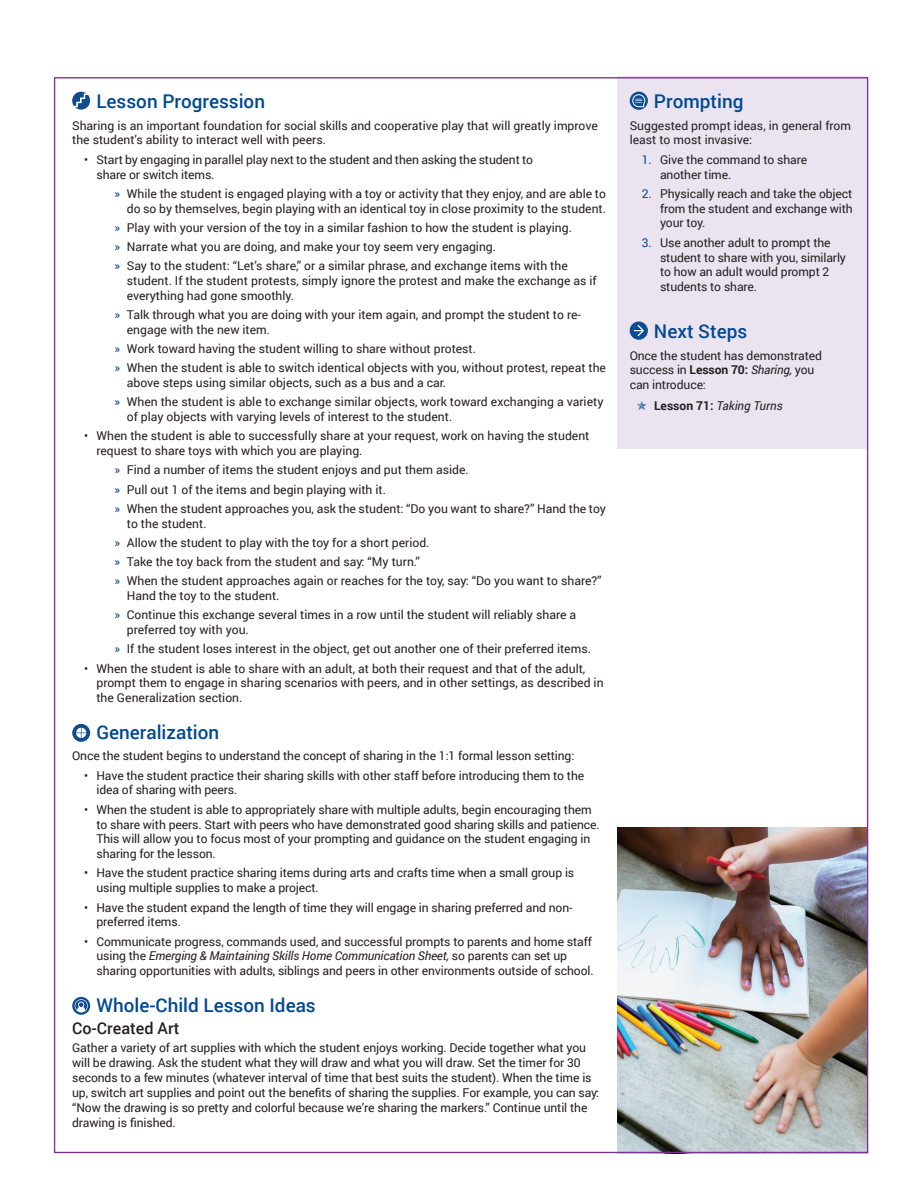
<style>
.page{position:relative;width:918px;height:1188px;background:#fff}
.page>*{position:absolute;margin:0;border:0;box-sizing:border-box;transform-origin:0 0}
.t1{font:500 18.9px "Roboto";color:#014990}
.t2{font:500 16.2px "Roboto";color:#231f20}
.t3{font:12.15px/14.9px "Roboto";letter-spacing:-.005em;color:#231f20}
.t4{font:italic 12.15px "Roboto";color:#231f20}
.s1{color:#014990}
.s2{font-style:italic}
.s3{font-weight:700}
.s4{font-weight:700;font-style:normal}
</style>
<div class="page">
<svg style="left:72px;top:92px;width:18px;height:18px"></svg>
<svg style="left:72px;top:724px;width:18px;height:18px"></svg>
<svg style="left:76px;top:728px;width:10px;height:10px"></svg>
<svg style="left:72px;top:997px;width:18px;height:18px"></svg>
<svg style="left:75px;top:999px;width:13px;height:13px"></svg>
<div style="left:618px;top:77px;width:249px;height:372px;background:#ebe4f0"></div>
<svg style="left:630px;top:92px;width:18px;height:18px"></svg>
<svg style="left:632px;top:94px;width:13px;height:13px"></svg>
<div style="left:630px;top:322px;width:18px;height:18px;background:#0d4c8e;border-radius:50%"></div>
<svg style="left:634px;top:325px;width:10px;height:11px"></svg>
<img style="left:618px;top:828px;width:248px;height:323px">
<p class="t1" style="left:96px;top:88px;width:170px">Lesson Progression</p>
<p class="t3" style="left:72px;top:117px;width:527px">Sharing is an important foundation for social skills and cooperative play that will greatly improve the student’s ability to interact well with peers.</p>
<p class="t3" style="left:96px;top:151px;width:438px;text-indent:-12px">• Start by engaging in parallel play next to the student and then asking the student to share or switch items.</p>
<p class="t3" style="left:115px;top:186px;width:493px;text-align:right"><span class="s1">»</span> While the student is engaged playing with a toy or activity that they enjoy, and are able to do so by themselves, begin playing with an identical toy in close proximity to the student.</p>
<p class="t3" style="left:115px;top:217px;width:459px;line-height:19.2px"><span class="s1">»</span> Play with your version of the toy in a similar fashion to how the student is playing. <span class="s1">»</span> Narrate what you are doing, and make your toy seem very engaging.<br><span class="s1">»</span> Say to the student: “Let’s share,” or a similar phrase, and exchange items with the</p>
<p class="t3" style="left:127px;top:273px;width:472px">student. If the student protests, simply ignore the protest and make the exchange as if everything had gone smoothly.</p>
<p class="t3" style="left:127px;top:307px;width:456px;text-indent:-12px"><span class="s1">»</span> Talk through what you are doing with your item again, and prompt the student to re&shy;engage with the new item.</p>
<p class="t3" style="left:115px;top:339px;width:493px;line-height:19.2px"><span class="s1">»</span> Work toward having the student willing to share without protest.<br><span class="s1">»</span> When the student is able to switch identical objects with you, without protest, repeat the</p>
<p class="t3" style="left:115px;top:373px;width:490px;line-height:19.2px;text-indent:12px">above steps using similar objects, such as a bus and a car.<br><span class="s1">»</span> When the student is able to exchange similar objects, work toward exchanging a variety</p>
<p class="t3" style="left:127px;top:409px;width:327px">of play objects with varying levels of interest to the student.</p>
<p class="t3" style="left:96px;top:428px;width:495px;text-indent:-12px">• When the student is able to successfully share at your request, work on having the student request to share toys with which you are playing.</p>
<p class="t3" style="left:115px;top:460px;width:493px;line-height:19.2px"><span class="s1">»</span> Find a number of items the student enjoys and put them aside.<br><span class="s1">»</span> Pull out 1 of the items and begin playing with it.<br><span class="s1">»</span> When the student approaches you, ask the student: “Do you want to share?” Hand the toy</p>
<p class="t3" style="left:115px;top:513px;width:489px;line-height:19.2px;text-indent:12px">to the student.<br><span class="s1">»</span> Allow the student to play with the toy for a short period.<br><span class="s1">»</span> Take the toy back from the student and say: “My turn.”<br><span class="s1">»</span> When the student approaches again or reaches for the toy, say: “Do you want to share?”</p>
<p class="t3" style="left:115px;top:586px;width:463px;line-height:19.2px;text-indent:12px">Hand the toy to the student.<br><span class="s1">»</span> Continue this exchange several times in a row until the student will reliably share a</p>
<p class="t3" style="left:115px;top:620px;width:478px;line-height:19.2px;text-indent:12px">preferred toy with you.<br><span class="s1">»</span> If the student loses interest in the object, get out another one of their preferred items.</p>
<p class="t3" style="left:96px;top:660px;width:509px;text-indent:-12px">• When the student is able to share with an adult, at both their request and that of the adult, prompt them to engage in sharing scenarios with peers, and in other settings, as described in the Generalization section.</p>
<p class="t1" style="left:96px;top:719px;width:124px">Generalization</p>
<p class="t3" style="left:72px;top:748px;width:504px">Once the student begins to understand the concept of sharing in the 1:1 formal lesson setting:</p>
<p class="t3" style="left:96px;top:767px;width:489px;text-indent:-12px">• Have the student practice their sharing skills with other staff before introducing them to the idea of sharing with peers.</p>
<p class="t3" style="left:96px;top:802px;width:505px;text-indent:-12px">• When the student is able to appropriately share with multiple adults, begin encouraging them to share with peers. Start with peers who have demonstrated good sharing skills and patience.<br>This will allow you to focus most of your prompting and guidance on the student engaging in sharing for the lesson.</p>
<p class="t3" style="left:96px;top:865px;width:479px;text-indent:-12px">• Have the student practice sharing items during arts and crafts time when a small group is using multiple supplies to make a project.</p>
<p class="t3" style="left:96px;top:899px;width:478px;text-indent:-12px">• Have the student expand the length of time they will engage in sharing preferred and non&shy;preferred items.</p>
<p class="t3" style="left:96px;top:933px;width:499px;text-indent:-12px">• Communicate progress, commands used, and successful prompts to parents and home staff using the <span class="s2">Emerging &amp; Maintaining Skills Home Communication Sheet,</span> so parents can set up sharing opportunities with adults, siblings and peers in other environments outside of school.</p>
<p class="t1" style="left:96px;top:992px;width:221px">Whole-Child Lesson Ideas</p>
<p class="t2" style="left:72px;top:1017px;width:109px">Co-Created Art</p>
<p class="t3" style="left:72px;top:1040px;width:529px">Gather a variety of art supplies with which the student enjoys working. Decide together what you will be drawing. Ask the student what they will draw and what you will draw. Set the timer for 30 seconds to a few minutes (whatever interval of time that best suits the student). When the time is up, switch art supplies and point out the benefits of sharing the supplies. For example, you can say: “Now the drawing is so pretty and colorful because we’re sharing the markers.” Continue until the drawing is finished.</p>
<p class="t1" style="left:654px;top:88px;width:91px">Prompting</p>
<p class="t3" style="left:630px;top:117px;width:223px">Suggested prompt ideas, in general from least to most invasive:</p>
<p class="t3" style="left:660px;top:152px;width:149px;text-indent:-18px"><span class="s1">1.</span> Give the command to share another time.</p>
<p class="t3" style="left:660px;top:186px;width:194px;text-align:justify;text-indent:-18px"><span class="s1">2.</span> Physically reach and take the object from the student and exchange with your toy.</p>
<p class="t3" style="left:660px;top:234px;width:188px;text-indent:-18px"><span class="s1">3.</span> Use another adult to prompt the student to share with you, similarly to how an adult would prompt 2 students to share.</p>
<p class="t1" style="left:654px;top:318px;width:95px">Next Steps</p>
<p class="t3" style="left:630px;top:347px;width:194px">Once the student has demonstrated success in <span class="s3">Lesson 70:</span> <span class="s2">Sharing,</span> you can introduce:</p>
<p class="t4" style="left:654px;top:398px;width:130px"><span class="s4">Lesson 71:</span> Taking Turns</p>
</div>
